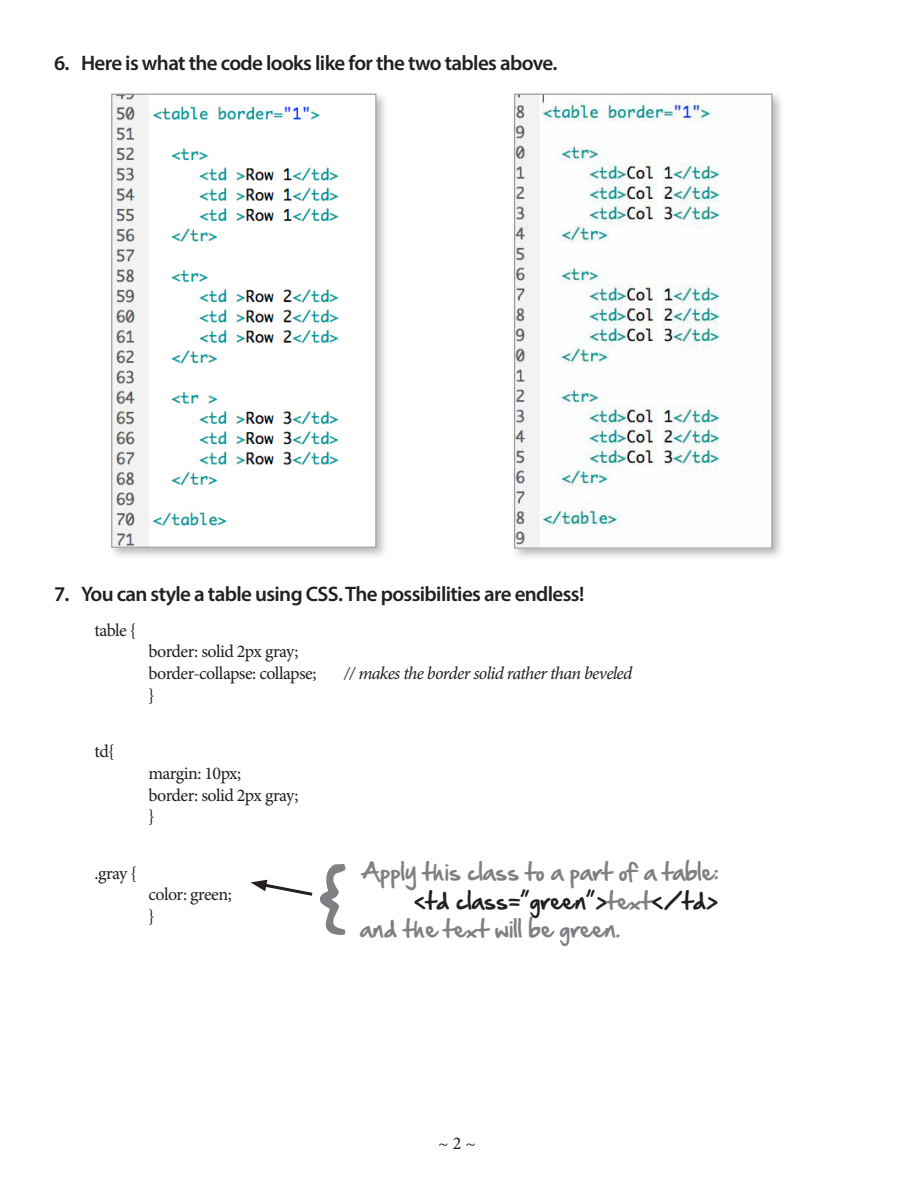
<style>
.page{position:relative;width:918px;height:1188px;background:#fff}
.page>*{position:absolute;margin:0;border:0;box-sizing:border-box;transform-origin:0 0}
.Heading{font:70.65px "Hand Of Sean";color:#7e8083}
.t1{font:600 21px "Myriad Pro";letter-spacing:-.03em;color:#231f20}
.Heading-2{font:21px "Hand Of Sean";color:#7e8083}
.Heading-3{font:21px "Hand Of Sean";color:#231f20}
.Level_3{font:18px/21.6px "Minion Pro";letter-spacing:-.03em;color:#231f20}
.Level_3-2{font:italic 18px "Minion Pro";letter-spacing:-.035em;color:#231f20}
.s1{color:#7e8083}
</style>
<div class="page">
<div style="left:108px;top:90px;width:281px;height:471px;background:#231f20;opacity:.31"></div>
<img style="left:113px;top:96px;width:261px;height:450px">
<div style="left:111px;top:94px;width:265px;height:454px;border:1px solid #95979a"></div>
<div style="left:511px;top:90px;width:274px;height:472px;background:#231f20;opacity:.31"></div>
<img style="left:516px;top:96px;width:255px;height:451px">
<div style="left:514px;top:94px;width:259px;height:455px;border:1px solid #95979a"></div>
<svg style="left:251px;top:880px;width:62px;height:16px"></svg>
<p class="t1" style="left:54px;top:49px;width:505px">6. Here is what the code looks like for the two tables above.</p>
<p class="t1" style="left:54px;top:580px;width:532px">7. You can style a table using CSS. The possibilities are endless!</p>
<p class="Level_3" style="left:94px;top:619px;width:43px">table {</p>
<p class="Level_3" style="left:148px;top:641px;width:169px">border: solid 2px gray; border-collapse: collapse;</p>
<p class="Level_3-2" style="left:344px;top:661px;width:290px">// makes the border solid rather than beveled</p>
<p class="Level_3" style="left:94px;top:741px;width:22px">td{</p>
<p class="Level_3" style="left:148px;top:684px;width:8px">}</p>
<p class="Level_3" style="left:148px;top:762px;width:152px">margin: 10px;<br>border: solid 2px gray; }</p>
<p class="Level_3" style="left:94px;top:862px;width:44px">.gray {</p>
<p class="Level_3" style="left:148px;top:884px;width:85px">color: green; }</p>
<p class="Heading" style="left:318px;top:835px;width:30px">{</p>
<p class="Heading-2" style="left:360px;top:853px;width:360px">Apply this class to a part of a table:</p>
<p class="Heading-3" style="left:414px;top:882px;width:306px">&lt;td class=”green”&gt;<span class="s1">text</span>&lt;/td&gt;</p>
<p class="Heading-2" style="left:360px;top:910px;width:262px">and the text will be green.</p>
<p class="Level_3" style="left:438px;top:1132px;width:39px">~ 2 ~</p>
</div>
